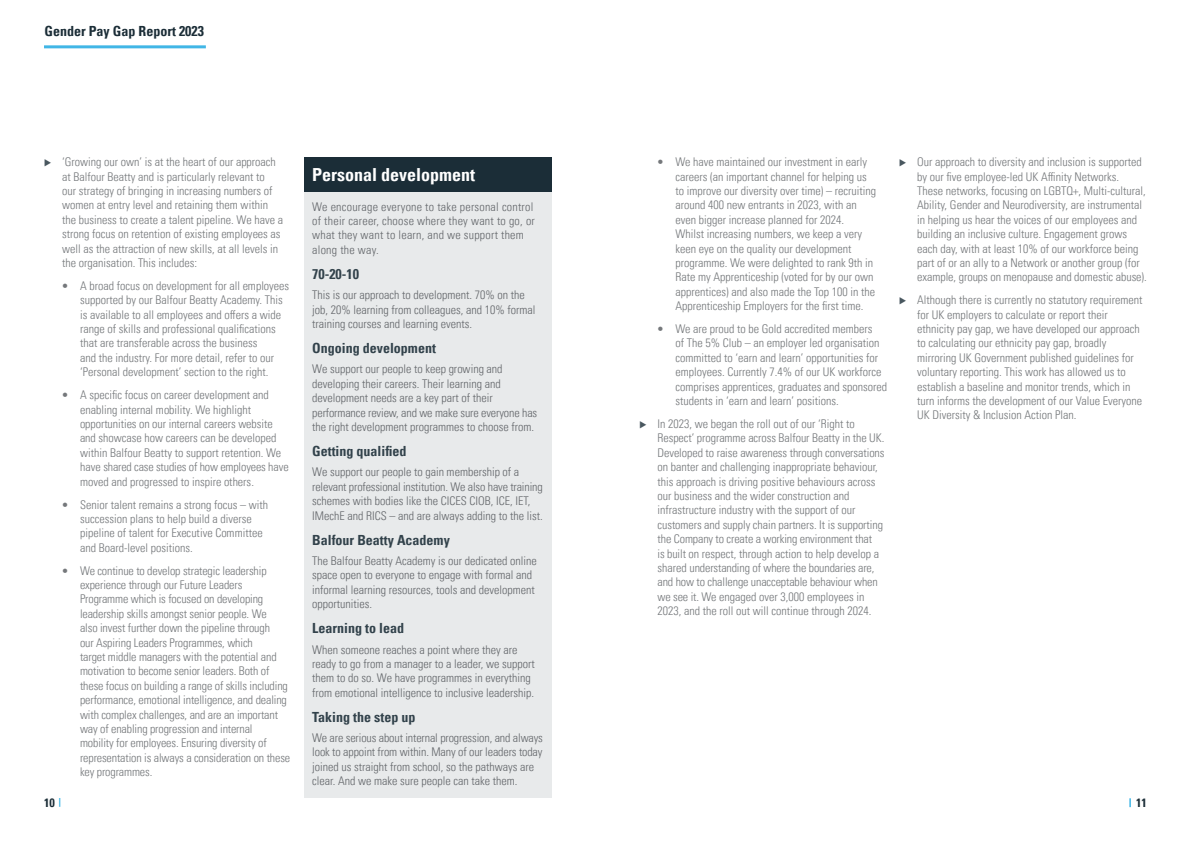
<style>
.page{position:relative;width:1191px;height:842px;background:#fff}
.page>*{position:absolute;margin:0;border:0;box-sizing:border-box;transform-origin:0 0}
.Standfirst{font:700 condensed 18px "Univers LT Pro";color:#fff}
.Body_text{font:700 condensed 14px "Univers LT Pro";color:#32424b}
.t1{font:700 condensed 14px "Univers LT Pro";color:#1b2d37}
.t2{font:300 condensed 12px/14.4px "Univers LT Pro";color:#75787b}
.Body_text-2{font:300 condensed 12px/14.4px "Univers LT Pro";color:#64676b}
.Body_text-3{font:300 condensed 12px/14.4px "Univers LT Pro";letter-spacing:.02em;color:#64676b}
.t3{font:700 condensed 12px "Univers LT Pro";color:#1b2d37}
</style>
<div class="page">
<hr style="left:44px;top:45px;width:162px;height:3px;background:#41b6e6">
<div style="left:304px;top:157px;width:247px;height:641px;background:#e8eaeb"></div>
<div style="left:304px;top:157px;width:247px;height:34px;background:#1b2d37"></div>
<p class="t1" style="left:45px;top:23px;width:161px">Gender Pay Gap Report 2023</p>
<p class="t2" style="left:62px;top:154px;width:222px">‘Growing our own’ is at the heart of our approach at Balfour Beatty and is particularly relevant to<br>our strategy of bringing in increasing numbers of women at entry level and retaining them within the business to create a talent pipeline. We have a strong focus on retention of existing employees as well as the attraction of new skills, at all levels in the organisation. This includes:</p>
<p class="t2" style="left:80px;top:278px;width:211px;text-indent:-18px">• A broad focus on development for all employees supported by our Balfour Beatty Academy. This is available to all employees and offers a wide range of skills and professional qualifications that are transferable across the business<br>and the industry. For more detail, refer to our ‘Personal development’ section to the right.</p>
<p class="t2" style="left:80px;top:387px;width:210px;text-indent:-18px">• A specific focus on career development and enabling internal mobility. We highlight opportunities on our internal careers website and showcase how careers can be developed within Balfour Beatty to support retention. We have shared case studies of how employees have moved and progressed to inspire others.</p>
<p class="t2" style="left:80px;top:496px;width:189px;text-indent:-18px">• Senior talent remains a strong focus – with succession plans to help build a diverse pipeline of talent for Executive Committee and Board-level positions.</p>
<p class="t2" style="left:80px;top:562px;width:212px;text-indent:-18px">• We continue to develop strategic leadership experience through our Future Leaders Programme which is focused on developing leadership skills amongst senior people. We<br>also invest further down the pipeline through<br>our Aspiring Leaders Programmes, which<br>target middle managers with the potential and motivation to become senior leaders. Both of these focus on building a range of skills including performance, emotional intelligence, and dealing with complex challenges, and are an important way of enabling progression and internal<br>mobility for employees. Ensuring diversity of representation is always a consideration on these key programmes.</p>
<p class="Standfirst" style="left:312px;top:164px;width:164px">Personal development</p>
<p class="Body_text-3" style="left:312px;top:198px;width:224px">We encourage everyone to take personal control of their career, choose where they want to go, or what they want to learn, and we support them along the way.</p>
<p class="Body_text" style="left:312px;top:265px;width:48px">70-20-10</p>
<p class="Body_text-2" style="left:312px;top:287px;width:225px">This is our approach to development. 70% on the job, 20% learning from colleagues, and 10% formal training courses and learning events.</p>
<p class="Body_text" style="left:312px;top:340px;width:125px">Ongoing development</p>
<p class="Body_text-2" style="left:312px;top:361px;width:226px">We support our people to keep growing and developing their careers. Their learning and development needs are a key part of their performance review, and we make sure everyone has the right development programmes to choose from.</p>
<p class="Body_text" style="left:312px;top:443px;width:96px">Getting qualified</p>
<p class="Body_text-2" style="left:312px;top:464px;width:232px">We support our people to gain membership of a relevant professional institution. We also have training schemes with bodies like the CICES CIOB, ICE, IET, IMechE and RICS – and are always adding to the list.</p>
<p class="Body_text" style="left:312px;top:531px;width:139px">Balfour Beatty Academy</p>
<p class="Body_text-2" style="left:312px;top:553px;width:226px">The Balfour Beatty Academy is our dedicated online space open to everyone to engage with formal and informal learning resources, tools and development opportunities.</p>
<p class="Body_text" style="left:312px;top:620px;width:93px">Learning to lead</p>
<p class="Body_text-2" style="left:312px;top:641px;width:224px">When someone reaches a point where they are ready to go from a manager to a leader, we support them to do so. We have programmes in everything from emotional intelligence to inclusive leadership.</p>
<p class="Body_text" style="left:312px;top:708px;width:105px">Taking the step up</p>
<p class="Body_text-2" style="left:312px;top:730px;width:232px">We are serious about internal progression, and always look to appoint from within. Many of our leaders today joined us straight from school, so the pathways are clear. And we make sure people can take them.</p>
<p class="t2" style="left:675px;top:154px;width:202px;text-indent:-18px">• We have maintained our investment in early careers (an important channel for helping us to improve our diversity over time) – recruiting around 400 new entrants in 2023, with an even bigger increase planned for 2024.<br>Whilst increasing numbers, we keep a very keen eye on the quality our development programme. We were delighted to rank 9th in Rate my Apprenticeship (voted for by our own apprentices) and also made the Top 100 in the Apprenticeship Employers for the first time.</p>
<p class="t2" style="left:675px;top:321px;width:213px;text-indent:-18px">• We are proud to be Gold accredited members<br>of The 5% Club – an employer led organisation committed to ‘earn and learn’ opportunities for employees. Currently 7.4% of our UK workforce comprises apprentices, graduates and sponsored students in ‘earn and learn’ positions.</p>
<p class="t2" style="left:657px;top:416px;width:228px">In 2023, we began the roll out of our ‘Right to Respect’ programme across Balfour Beatty in the UK.<br>Developed to raise awareness through conversations on banter and challenging inappropriate behaviour, this approach is driving positive behaviours across our business and the wider construction and infrastructure industry with the support of our customers and supply chain partners. It is supporting the Company to create a working environment that<br>is built on respect, through action to help develop a shared understanding of where the boundaries are, and how to challenge unacceptable behaviour when we see it. We engaged over 3,000 employees in 2023, and the roll out will continue through 2024.</p>
<p class="t2" style="left:917px;top:154px;width:231px">Our approach to diversity and inclusion is supported by our five employee-led UK Affinity Networks.<br>These networks, focusing on LGBTQ+, Multi-cultural, Ability, Gender and Neurodiversity, are instrumental in helping us hear the voices of our employees and building an inclusive culture. Engagement grows each day, with at least 10% of our workforce being part of or an ally to a Network or another group (for example, groups on menopause and domestic abuse).</p>
<p class="t2" style="left:917px;top:292px;width:227px">Although there is currently no statutory requirement for UK employers to calculate or report their ethnicity pay gap, we have developed our approach to calculating our ethnicity pay gap, broadly mirroring UK Government published guidelines for voluntary reporting. This work has allowed us to establish a baseline and monitor trends, which in turn informs the development of our Value Everyone UK Diversity &amp; Inclusion Action Plan.</p>
<p class="t3" style="left:44px;top:795px;width:12px">10</p>
<p class="t3" style="left:1136px;top:795px;width:12px">11</p>
</div>
